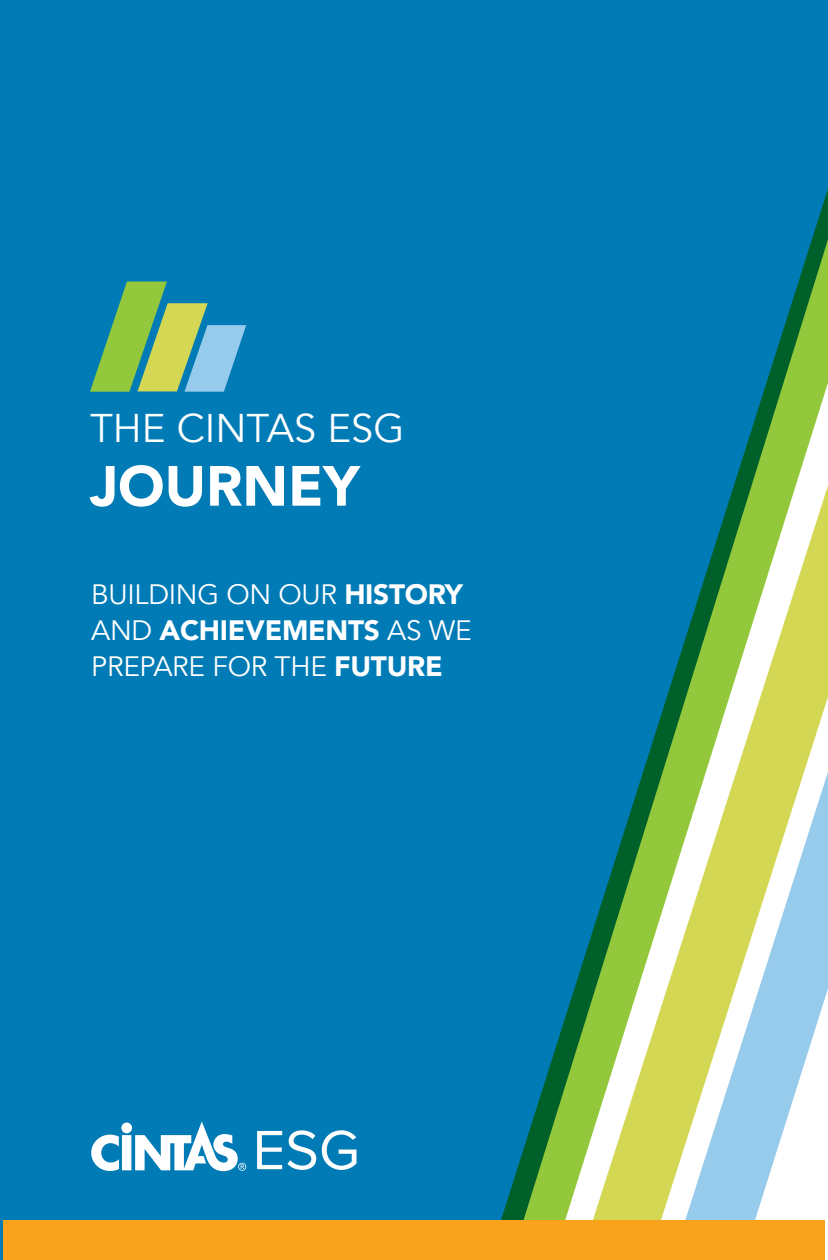
<style>
.page{position:relative;width:828px;height:1260px;background:#007bb6}
.page>*{position:absolute;margin:0;border:0;box-sizing:border-box;transform-origin:0 0}
.t1{font:900 56px "Avenir";color:#fff}
.t2{font:40px "Avenir";color:#fff}
.t3{font:28px "Avenir";letter-spacing:-.01em;color:#fff}
.t4{font:900 28px "Avenir";letter-spacing:-.01em;color:#fff}
.s1{font-weight:900}
.s2{font-weight:400}
</style>
<div class="page">
<svg style="left:90px;top:282px;width:156px;height:110px;background:#67ad8a"></svg>
<svg style="left:91px;top:1121px;width:155px;height:50px"></svg>
<svg style="left:257px;top:1130px;width:59px;height:40px"></svg>
<svg style="left:322px;top:1130px;width:34px;height:40px"></svg>
<svg style="left:439px;top:148px;width:389px;height:1112px;background:#469ca4"></svg>
<div style="left:3px;top:1220px;width:822px;height:40px;background:#f9a21c"></div>
<p class="t2" style="left:90px;top:404px;width:316px">THE CINTAS ESG</p>
<p class="t1" style="left:90px;top:438px;width:271px">JOURNEY</p>
<p class="t3" style="left:91px;top:577px;width:373px">BUILDING ON OUR <span class="s1">HISTORY</span></p>
<p class="t4" style="left:91px;top:606px;width:382px"><span class="s2">AND</span> ACHIEVEMENTS <span class="s2">AS WE</span></p>
<p class="t3" style="left:91px;top:649px;width:353px">PREPARE FOR THE <span class="s1">FUTURE</span></p>
</div>
